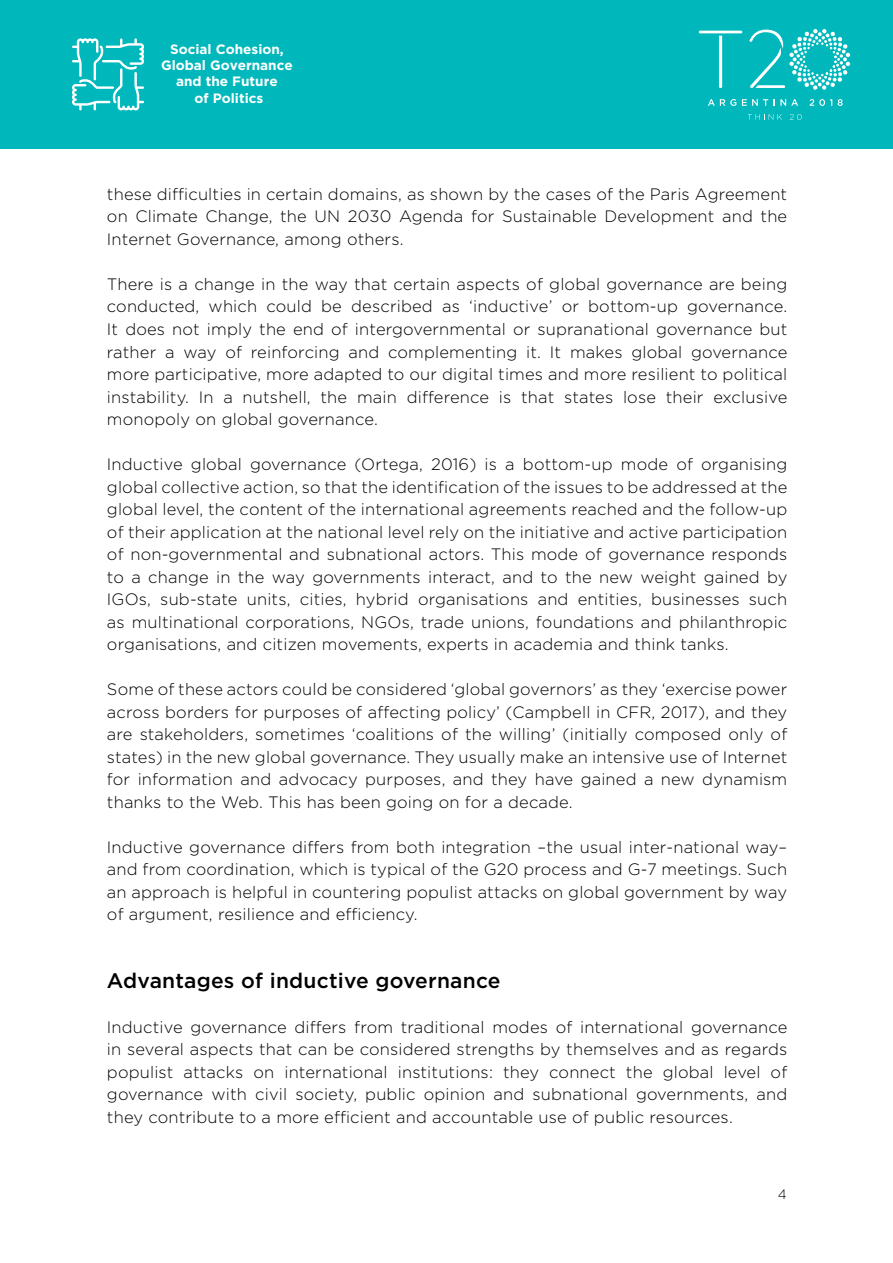
<style>
.page{position:relative;width:893px;height:1263px;background:#fff}
.page>*{position:absolute;margin:0;border:0;box-sizing:border-box;transform-origin:0 0}
.t1{font:500 21px "Gotham";letter-spacing:.01em;color:#000}
.t2{font:300 16.5px/22.5px "Gotham";letter-spacing:.01em;color:#000;text-align:justify}
.t3{font:700 13.5px/16.2px "Gotham";color:#fff;text-align:center}
.t4{font:300 13.5px "Gotham";color:#000}
</style>
<div class="page">
<div style="left:0;top:0;width:893px;height:149px;background:#00b8bc"></div>
<svg style="left:749px;top:29px;width:101px;height:61px"></svg>
<svg style="left:708px;top:99px;width:28px;height:7px"></svg>
<svg style="left:742px;top:99px;width:26px;height:7px"></svg>
<svg style="left:774px;top:99px;width:24px;height:7px"></svg>
<svg style="left:810px;top:99px;width:22px;height:7px"></svg>
<svg style="left:838px;top:99px;width:5px;height:7px"></svg>
<svg style="left:699px;top:31px;width:43px;height:57px"></svg>
<svg style="left:748px;top:114px;width:34px;height:6px"></svg>
<svg style="left:790px;top:114px;width:12px;height:6px"></svg>
<svg style="left:72px;top:38px;width:72px;height:72px"></svg>
<p class="t3" style="left:161px;top:41px;width:133px">Social Cohesion,<br>Global Governance and the Future<br>of Politics</p>
<p class="t2" style="left:107px;top:182px;width:682px">these difficulties in certain domains, as shown by the cases of the Paris Agreement on Climate Change, the UN 2030 Agenda for Sustainable Development and the Internet Governance, among others.</p>
<p class="t2" style="left:107px;top:272px;width:682px">There is a change in the way that certain aspects of global governance are being conducted, which could be described as ‘inductive’ or bottom-up governance.<br>It does not imply the end of intergovernmental or supranational governance but rather a way of reinforcing and complementing it. It makes global governance more participative, more adapted to our digital times and more resilient to political instability. In a nutshell, the main difference is that states lose their exclusive monopoly on global governance.</p>
<p class="t2" style="left:107px;top:452px;width:682px">Inductive global governance (Ortega, 2016) is a bottom-up mode of organising global collective action, so that the identification of the issues to be addressed at the global level, the content of the international agreements reached and the follow-up of their application at the national level rely on the initiative and active participation of non-governmental and subnational actors. This mode of governance responds to a change in the way governments interact, and to the new weight gained by IGOs, sub-state units, cities, hybrid organisations and entities, businesses such as multinational corporations, NGOs, trade unions, foundations and philanthropic organisations, and citizen movements, experts in academia and think tanks.</p>
<p class="t2" style="left:107px;top:677px;width:682px">Some of these actors could be considered ‘global governors’ as they ‘exercise power across borders for purposes of affecting policy’ (Campbell in CFR, 2017), and they are stakeholders, sometimes ‘coalitions of the willing’ (initially composed only of states) in the new global governance. They usually make an intensive use of Internet for information and advocacy purposes, and they have gained a new dynamism thanks to the Web. This has been going on for a decade.</p>
<p class="t2" style="left:107px;top:835px;width:682px">Inductive governance differs from both integration –the usual inter-national way– and from coordination, which is typical of the G20 process and G-7 meetings. Such an approach is helpful in countering populist attacks on global government by way of argument, resilience and efficiency.</p>
<p class="t1" style="left:107px;top:966px;width:395px">Advantages of inductive governance</p>
<p class="t2" style="left:107px;top:1015px;width:682px">Inductive governance differs from traditional modes of international governance in several aspects that can be considered strengths by themselves and as regards populist attacks on international institutions: they connect the global level of governance with civil society, public opinion and subnational governments, and they contribute to a more efficient and accountable use of public resources.</p>
<p class="t4" style="left:778px;top:1186px;width:10px">4</p>
</div>
